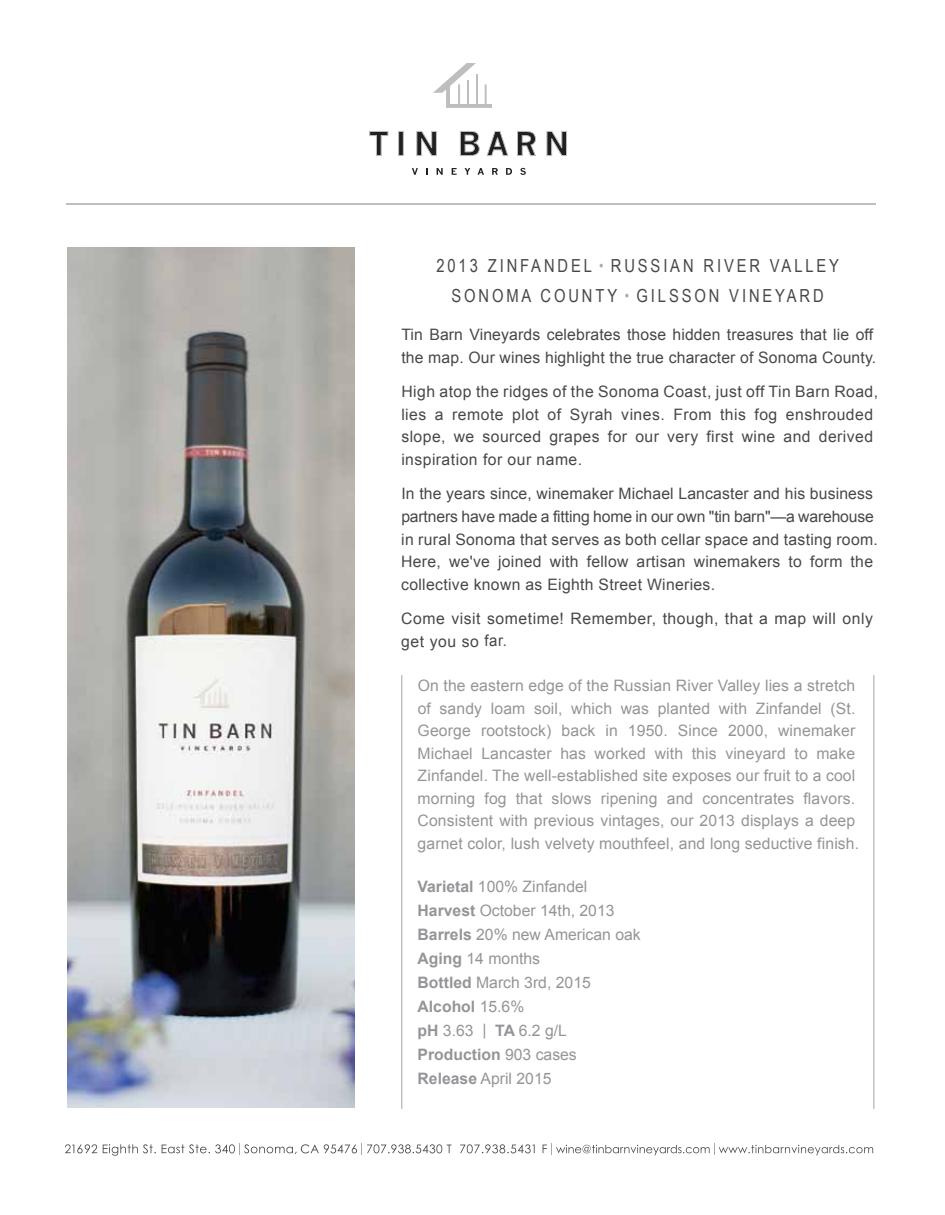
<style>
.page{position:relative;width:945px;height:1215px;background:#fff}
.page>*{position:absolute;margin:0;border:0;box-sizing:border-box;transform-origin:0 0}
.t1{font:18px/29.8px "Arial Narrow";letter-spacing:.16em;color:#48484a;text-align:center}
.t2{font:15.75px/22.5px "Arial";letter-spacing:.02em;color:#48484a}
.t3{font:15.75px/24px "Arial";letter-spacing:.01em;color:#939598}
.s1{font-size:15px;color:#a7a9ac}
.s2{font-weight:700}
</style>
<div class="page">
<hr style="left:66px;top:204px;width:810px;height:1px;background:#48484a">
<hr style="left:401px;top:675px;width:1px;height:434px;background:#48484a">
<hr style="left:873px;top:675px;width:1px;height:434px;background:#48484a">
<svg style="left:369px;top:131px;width:20px;height:25px"></svg>
<svg style="left:398px;top:131px;width:6px;height:25px"></svg>
<svg style="left:416px;top:131px;width:21px;height:25px"></svg>
<svg style="left:460px;top:131px;width:20px;height:25px"></svg>
<svg style="left:486px;top:131px;width:23px;height:25px"></svg>
<svg style="left:517px;top:131px;width:19px;height:25px"></svg>
<svg style="left:546px;top:131px;width:21px;height:25px"></svg>
<svg style="left:412px;top:168px;width:6px;height:7px"></svg>
<svg style="left:437px;top:168px;width:6px;height:7px"></svg>
<svg style="left:452px;top:168px;width:5px;height:7px"></svg>
<svg style="left:465px;top:168px;width:5px;height:7px"></svg>
<svg style="left:478px;top:168px;width:6px;height:7px"></svg>
<svg style="left:492px;top:168px;width:6px;height:7px"></svg>
<svg style="left:506px;top:168px;width:6px;height:7px"></svg>
<svg style="left:520px;top:168px;width:6px;height:7px"></svg>
<svg style="left:433px;top:63px;width:59px;height:45px"></svg>
<svg style="left:65px;top:1144px;width:32px;height:9px"></svg>
<svg style="left:103px;top:1144px;width:53px;height:12px"></svg>
<svg style="left:162px;top:1144px;width:290px;height:11px"></svg>
<svg style="left:460px;top:1144px;width:75px;height:9px"></svg>
<svg style="left:543px;top:1144px;width:330px;height:11px"></svg>
<img style="left:68px;top:247px;width:286px;height:861px">
<p class="t1" style="left:437px;top:250px;width:404px">2013 ZINFANDEL <span class="s1">•</span> RUSSIAN RIVER VALLEY<br>SONOMA COUNTY <span class="s1">•</span> GILSSON VINEYARD</p>
<p class="t2" style="left:401px;top:324px;width:476px">Tin Barn Vineyards celebrates those hidden treasures that lie off the map. Our wines highlight the true character of Sonoma County.</p>
<p class="t2" style="left:401px;top:381px;width:478px">High atop the ridges of the Sonoma Coast, just off Tin Barn Road, lies a remote plot of Syrah vines. From this fog enshrouded slope, we sourced grapes for our very first wine and derived inspiration for our name.</p>
<p class="t2" style="left:401px;top:483px;width:478px">In the years since, winemaker Michael Lancaster and his business partners have made a fitting home in our own "tin barn"—a warehouse in rural Sonoma that serves as both cellar space and tasting room.<br>Here, we've joined with fellow artisan winemakers to form the collective known as Eighth Street Wineries.</p>
<p class="t2" style="left:401px;top:607px;width:473px">Come visit sometime! Remember, though, that a map will only get you so far.</p>
<p class="t3" style="left:418px;top:674px;width:443px;line-height:22.5px">On the eastern edge of the Russian River Valley lies a stretch of sandy loam soil, which was planted with Zinfandel (St.<br>George rootstock) back in 1950. Since 2000, winemaker Michael Lancaster has worked with this vineyard to make Zinfandel. The well-established site exposes our fruit to a cool morning fog that slows ripening and concentrates flavors.<br>Consistent with previous vintages, our 2013 displays a deep garnet color, lush velvety mouthfeel, and long seductive finish.</p>
<p class="t3" style="left:418px;top:875px;width:225px"><span class="s2">Varietal</span> 100% Zinfandel<br><span class="s2">Harvest</span> October 14th, 2013<br><span class="s2">Barrels</span> 20% new American oak<br><span class="s2">Aging</span> 14 months<br><span class="s2">Bottled</span> March 3rd, 2015<br><span class="s2">Alcohol</span> 15.6%<br><span class="s2">pH</span> 3.63 | <span class="s2">TA</span> 6.2 g/L<br><span class="s2">Production</span> 903 cases<br><span class="s2">Release</span> April 2015</p>
</div>
